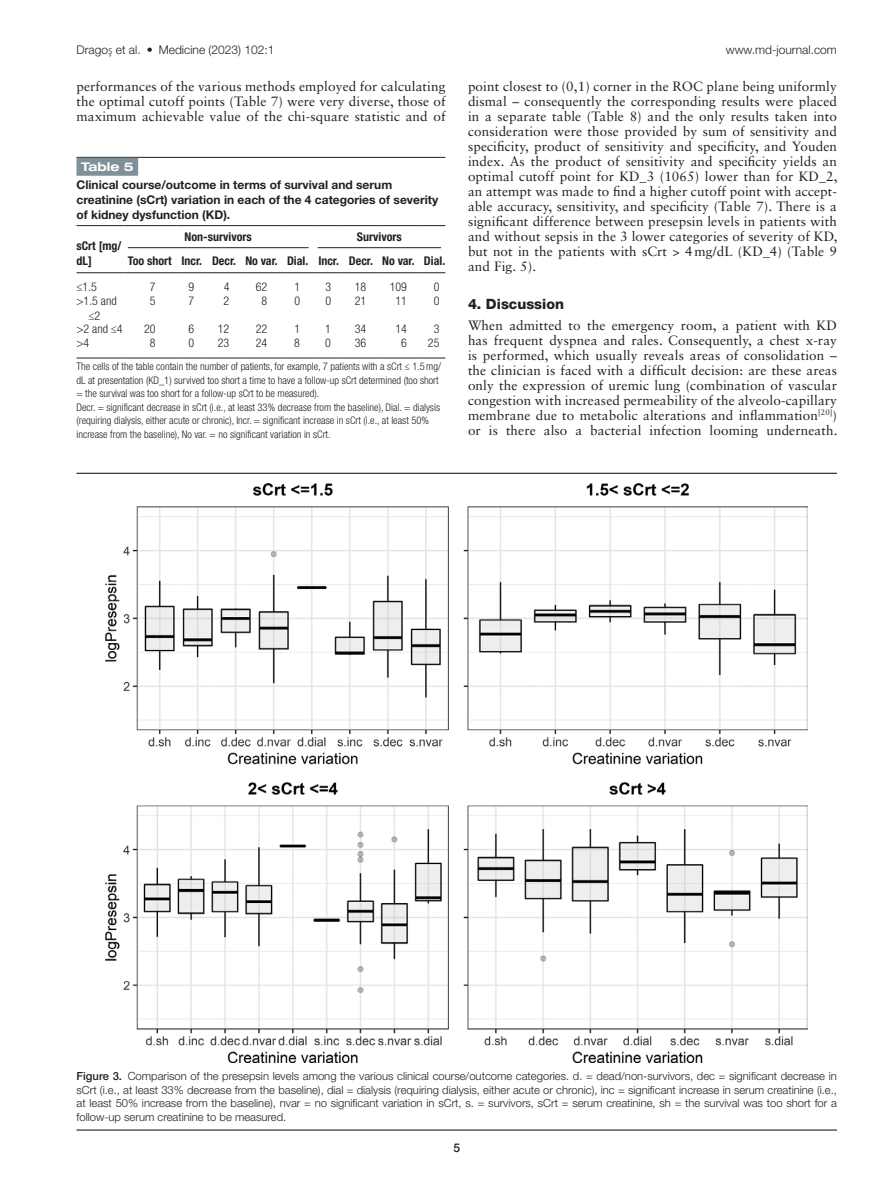
<style>
.page{position:relative;width:891px;height:1188px;background:#fff}
.page>*{position:absolute;margin:0;border:0;box-sizing:border-box;transform-origin:0 0}
.t1{font:800 14.25px "Helvetica Neue LT Std";color:#231f20}
.t2{font:13.5px/15px "Sabon LT Std";letter-spacing:.01em;color:#231f20;text-align:justify}
.t3{font:700 12px/15px "Helvetica Neue LT Std";color:#231f20}
.t4{font:700 condensed 12px/15px "Helvetica Neue LT Std";color:#231f20}
.t5{font:300 condensed 12px/15px "Helvetica Neue LT Std";color:#231f20;text-align:center}
.t6{font:300 12px "Helvetica Neue LT Std";color:#231f20}
.t7{font:700 expanded 12px "Helvetica Neue LT Std";color:#fff}
.t8{font:500 12px "Helvetica Neue LT Std";color:#231f20}
.t9{font:300 11.25px/13.5px "Helvetica Neue LT Std";color:#231f20;text-align:justify}
.t10{font:300 condensed 10.5px/13.5px "Helvetica Neue LT Std";color:#231f20}
.s1{font-family:"Myriad Pro"}
.s2{font-weight:500}
</style>
<div class="page">
<hr style="left:76px;top:157px;width:370px;height:1px;background:#231f20">
<div style="left:76px;top:158px;width:62px;height:18px;background:#7f9098"></div>
<hr style="left:76px;top:225px;width:47px;height:1px;background:#231f20">
<hr style="left:76px;top:272px;width:47px;height:1px;background:#231f20">
<hr style="left:123px;top:225px;width:53px;height:1px;background:#231f20">
<hr style="left:176px;top:225px;width:31px;height:1px;background:#231f20">
<hr style="left:207px;top:225px;width:34px;height:1px;background:#231f20">
<hr style="left:241px;top:225px;width:41px;height:1px;background:#231f20">
<hr style="left:282px;top:225px;width:31px;height:1px;background:#231f20">
<hr style="left:313px;top:225px;width:31px;height:1px;background:#231f20">
<hr style="left:344px;top:225px;width:34px;height:1px;background:#231f20">
<hr style="left:378px;top:225px;width:41px;height:1px;background:#231f20">
<svg style="left:419px;top:225px;width:27px;height:1px"></svg>
<hr style="left:123px;top:272px;width:53px;height:1px;background:#231f20">
<hr style="left:176px;top:272px;width:31px;height:1px;background:#231f20">
<hr style="left:207px;top:272px;width:34px;height:1px;background:#231f20">
<hr style="left:241px;top:272px;width:41px;height:1px;background:#231f20">
<hr style="left:282px;top:272px;width:31px;height:1px;background:#231f20">
<hr style="left:313px;top:272px;width:31px;height:1px;background:#231f20">
<hr style="left:344px;top:272px;width:34px;height:1px;background:#231f20">
<hr style="left:378px;top:272px;width:41px;height:1px;background:#231f20">
<svg style="left:419px;top:272px;width:27px;height:1px"></svg>
<hr style="left:76px;top:358px;width:47px;height:1px;background:#231f20">
<hr style="left:123px;top:358px;width:53px;height:1px;background:#231f20">
<hr style="left:176px;top:358px;width:31px;height:1px;background:#231f20">
<hr style="left:207px;top:358px;width:34px;height:1px;background:#231f20">
<hr style="left:241px;top:358px;width:41px;height:1px;background:#231f20">
<hr style="left:282px;top:358px;width:31px;height:1px;background:#231f20">
<hr style="left:313px;top:358px;width:31px;height:1px;background:#231f20">
<hr style="left:344px;top:358px;width:34px;height:1px;background:#231f20">
<hr style="left:378px;top:358px;width:41px;height:1px;background:#231f20">
<svg style="left:419px;top:358px;width:27px;height:1px"></svg>
<hr style="left:128px;top:247px;width:181px;height:1px;background:#231f20">
<hr style="left:318px;top:247px;width:123px;height:1px;background:#231f20">
<img style="left:106px;top:484px;width:702px;height:579px">
<hr style="left:76px;top:473px;width:761px;height:1px;background:#231f20">
<hr style="left:76px;top:1130px;width:761px;height:1px;background:#231f20">
<p class="t6" style="left:76px;top:42px;width:199px">Drago<span class="s1">ş</span> et al. • Medicine (2023) 102:1</p>
<p class="t6" style="left:726px;top:42px;width:113px">www.md-journal.com</p>
<p class="t2" style="left:76px;top:79px;width:371px">performances of the various methods employed for calculating the optimal cutoff points (Table 7) were very diverse, those of maximum achievable value of the chi-square statistic and of</p>
<p class="t2" style="left:468px;top:79px;width:371px">point closest to (0,1) corner in the ROC plane being uniformly dismal – consequently the corresponding results were placed in a separate table (Table 8) and the only results taken into consideration were those provided by sum of sensitivity and specificity, product of sensitivity and specificity, and Youden index. As the product of sensitivity and specificity yields an optimal cutoff point for KD_3 (1065) lower than for KD_2, an attempt was made to find a higher cutoff point with accept&shy;able accuracy, sensitivity, and specificity (Table 7). There is a significant difference between presepsin levels in patients with and without sepsis in the 3 lower categories of severity of KD, but not in the patients with sCrt &gt; 4 mg/dL (KD_4) (Table 9 and Fig. 5).</p>
<p class="t1" style="left:468px;top:295px;width:98px">4. Discussion</p>
<p class="t2" style="left:468px;top:317px;width:371px">When admitted to the emergency room, a patient with KD has frequent dyspnea and rales. Consequently, a chest x-ray is performed, which usually reveals areas of consolidation – the clinician is faced with a difficult decision: are these areas only the expression of uremic lung (combination of vascular congestion with increased permeability of the alveolo-capillary membrane due to metabolic alterations and inflammation<sup>[20]</sup>) or is there also a bacterial infection looming underneath.</p>
<p class="t7" style="left:81px;top:159px;width:54px">Table 5</p>
<p class="t3" style="left:76px;top:177px;width:363px">Clinical course/outcome in terms of survival and serum creatinine (sCrt) variation in each of the 4 categories of severity of kidney dysfunction (KD).</p>
<p class="t4" style="left:76px;top:238px;width:47px">sCrt [mg/ dL]</p>
<p class="t4" style="left:128px;top:225px;width:319px;line-height:23.5px;text-indent:229px">Survivors<br>Too short Incr. Decr. No var. Dial. Incr. Decr. No var. Dial.</p>
<p class="t4" style="left:185px;top:229px;width:69px">Non-survivors</p>
<p class="t5" style="left:76px;top:279px;width:22px">≤1.5</p>
<p class="t5" style="left:150px;top:279px;width:7px">7</p>
<p class="t5" style="left:188px;top:279px;width:7px">9</p>
<p class="t5" style="left:224px;top:279px;width:7px">4</p>
<p class="t5" style="left:256px;top:279px;width:13px">62</p>
<p class="t5" style="left:294px;top:279px;width:7px">1</p>
<p class="t5" style="left:325px;top:279px;width:7px">3</p>
<p class="t5" style="left:355px;top:279px;width:13px">18</p>
<p class="t5" style="left:390px;top:279px;width:19px">109</p>
<p class="t5" style="left:434px;top:279px;width:7px">0</p>
<p class="t5" style="left:76px;top:293px;width:42px">&gt;1.5 and ≤2</p>
<p class="t5" style="left:150px;top:293px;width:7px">5</p>
<p class="t5" style="left:188px;top:293px;width:7px">7</p>
<p class="t5" style="left:224px;top:293px;width:7px">2</p>
<p class="t5" style="left:262px;top:293px;width:7px">8</p>
<p class="t5" style="left:294px;top:293px;width:7px">0</p>
<p class="t5" style="left:325px;top:293px;width:7px">0</p>
<p class="t5" style="left:355px;top:293px;width:13px">21</p>
<p class="t5" style="left:396px;top:293px;width:13px">11</p>
<p class="t5" style="left:434px;top:293px;width:7px">0</p>
<p class="t5" style="left:76px;top:321px;width:48px">&gt;2 and ≤4</p>
<p class="t5" style="left:144px;top:321px;width:13px">20</p>
<p class="t5" style="left:188px;top:321px;width:7px">6</p>
<p class="t5" style="left:218px;top:321px;width:13px">12</p>
<p class="t5" style="left:256px;top:321px;width:13px">22</p>
<p class="t5" style="left:294px;top:321px;width:7px">1</p>
<p class="t5" style="left:325px;top:321px;width:7px">1</p>
<p class="t5" style="left:355px;top:321px;width:13px">34</p>
<p class="t5" style="left:395px;top:321px;width:13px">14</p>
<p class="t5" style="left:434px;top:321px;width:7px">3</p>
<p class="t5" style="left:76px;top:335px;width:14px">&gt;4</p>
<p class="t5" style="left:150px;top:335px;width:7px">8</p>
<p class="t5" style="left:188px;top:335px;width:7px">0</p>
<p class="t5" style="left:218px;top:335px;width:13px">23</p>
<p class="t5" style="left:256px;top:335px;width:13px">24</p>
<p class="t5" style="left:294px;top:335px;width:7px">8</p>
<p class="t5" style="left:325px;top:335px;width:7px">0</p>
<p class="t5" style="left:355px;top:335px;width:13px">36</p>
<p class="t5" style="left:401px;top:335px;width:7px">6</p>
<p class="t5" style="left:428px;top:335px;width:13px">25</p>
<p class="t10" style="left:76px;top:360px;width:366px">The cells of the table contain the number of patients, for example, 7 patients with a sCrt ≤ 1.5mg/ dL at presentation (KD_1) survived too short a time to have a follow-up sCrt determined (too short = the survival was too short for a follow-up sCrt to be measured).<br>Decr. = significant decrease in sCrt (i.e., at least 33% decrease from the baseline), Dial. = dialysis (requiring dialysis, either acute or chronic), Incr. = significant increase in sCrt (i.e., at least 50% increase from the baseline), No var. = no significant variation in sCrt.</p>
<p class="t9" style="left:76px;top:1069px;width:762px"><span class="s2">Figure 3.</span> Comparison of the presepsin levels among the various clinical course/outcome categories. d. = dead/non-survivors, dec = significant decrease in sCrt (i.e., at least 33% decrease from the baseline), dial = dialysis (requiring dialysis, either acute or chronic), inc = significant increase in serum creatinine (i.e., at least 50% increase from the baseline), nvar = no significant variation in sCrt, s. = survivors, sCrt = serum creatinine, sh = the survival was too short for a follow-up serum creatinine to be measured.</p>
<p class="t8" style="left:453px;top:1140px;width:8px">5</p>
</div>
